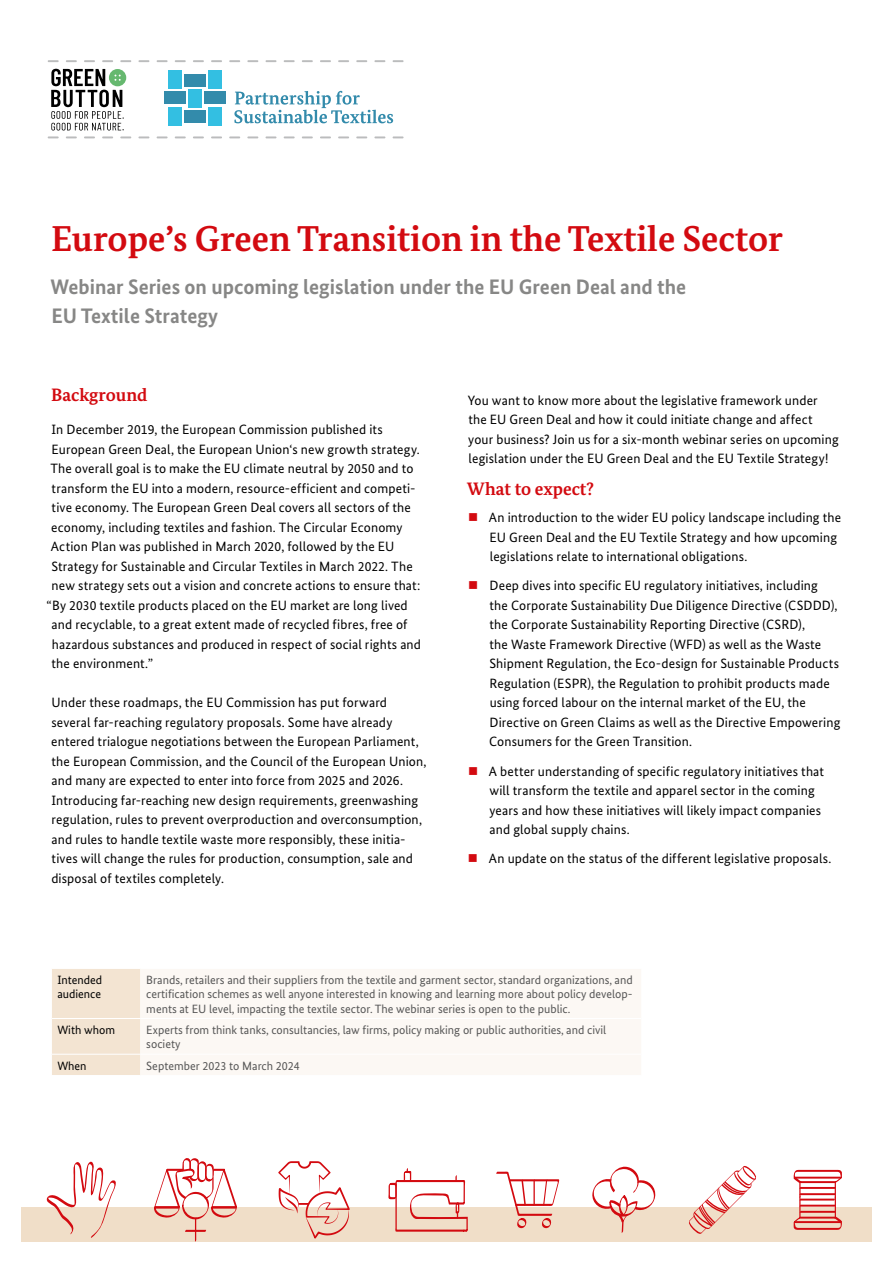
<style>
.page{position:relative;width:893px;height:1263px;background:#fff}
.page>*{position:absolute;margin:0;border:0;box-sizing:border-box;transform-origin:0 0}
.t1{font:700 36px "Bundes Serif";color:#d30a10}
.t2{font:700 21px/28.5px "Bundes Sans";color:#878786}
.t3{font:700 18px "Bundes Serif";color:#d30a10}
.t4{font:13.5px/19.5px "Bundes Sans";letter-spacing:.01em;color:#000}
.t5{font:12px/14.4px "Bundes Sans";color:#565656;text-align:justify}
.t6{font:12px/14.4px "Bundes Sans";color:#000}
</style>
<div class="page">
<svg style="left:138px;top:60px;width:11px;height:2px"></svg>
<svg style="left:157px;top:60px;width:11px;height:2px"></svg>
<svg style="left:175px;top:60px;width:11px;height:2px"></svg>
<svg style="left:193px;top:60px;width:11px;height:2px"></svg>
<svg style="left:211px;top:60px;width:11px;height:2px"></svg>
<svg style="left:48px;top:136px;width:11px;height:2px"></svg>
<svg style="left:66px;top:136px;width:11px;height:2px"></svg>
<svg style="left:84px;top:136px;width:11px;height:2px"></svg>
<svg style="left:102px;top:136px;width:11px;height:2px"></svg>
<svg style="left:120px;top:136px;width:11px;height:2px"></svg>
<svg style="left:138px;top:136px;width:11px;height:2px"></svg>
<svg style="left:157px;top:136px;width:11px;height:2px"></svg>
<svg style="left:175px;top:136px;width:11px;height:2px"></svg>
<svg style="left:193px;top:136px;width:11px;height:2px"></svg>
<svg style="left:211px;top:136px;width:11px;height:2px"></svg>
<svg style="left:229px;top:60px;width:11px;height:2px"></svg>
<svg style="left:247px;top:60px;width:11px;height:2px"></svg>
<svg style="left:266px;top:60px;width:10px;height:2px"></svg>
<svg style="left:284px;top:60px;width:11px;height:2px"></svg>
<svg style="left:302px;top:60px;width:11px;height:2px"></svg>
<svg style="left:320px;top:60px;width:11px;height:2px"></svg>
<svg style="left:338px;top:60px;width:11px;height:2px"></svg>
<svg style="left:356px;top:60px;width:11px;height:2px"></svg>
<svg style="left:374px;top:60px;width:11px;height:2px"></svg>
<svg style="left:229px;top:136px;width:11px;height:2px"></svg>
<svg style="left:247px;top:136px;width:11px;height:2px"></svg>
<svg style="left:266px;top:136px;width:10px;height:2px"></svg>
<svg style="left:284px;top:136px;width:11px;height:2px"></svg>
<svg style="left:302px;top:136px;width:11px;height:2px"></svg>
<svg style="left:320px;top:136px;width:11px;height:2px"></svg>
<svg style="left:338px;top:136px;width:11px;height:2px"></svg>
<svg style="left:356px;top:136px;width:11px;height:2px"></svg>
<svg style="left:374px;top:136px;width:11px;height:2px"></svg>
<svg style="left:393px;top:60px;width:11px;height:2px"></svg>
<svg style="left:393px;top:136px;width:11px;height:2px"></svg>
<div style="left:21px;top:1208px;width:851px;height:34px;background:#f0dec8"></div>
<div style="left:140px;top:969px;width:501px;height:106px;background:#fcf8f4"></div>
<div style="left:52px;top:969px;width:88px;height:106px;background:#f3e4d2"></div>
<hr style="left:52px;top:1018px;width:88px;height:1px;background:#fff">
<hr style="left:140px;top:1018px;width:501px;height:1px;background:#fff">
<hr style="left:52px;top:1054px;width:88px;height:1px;background:#fff">
<hr style="left:140px;top:1054px;width:501px;height:1px;background:#fff">
<svg style="left:45px;top:1161px;width:71px;height:77px"></svg>
<svg style="left:154px;top:1158px;width:83px;height:84px"></svg>
<svg style="left:278px;top:1161px;width:72px;height:77px"></svg>
<svg style="left:388px;top:1168px;width:80px;height:64px"></svg>
<svg style="left:496px;top:1171px;width:64px;height:57px"></svg>
<svg style="left:591px;top:1166px;width:66px;height:67px"></svg>
<svg style="left:688px;top:1166px;width:69px;height:68px"></svg>
<svg style="left:793px;top:1170px;width:49px;height:60px"></svg>
<svg style="left:48px;top:60px;width:83px;height:70px"></svg>
<div style="left:168px;top:70px;width:14px;height:19px;background:#33bfe2"></div>
<div style="left:208px;top:70px;width:14px;height:19px;background:#33bfe2"></div>
<div style="left:188px;top:89px;width:14px;height:19px;background:#33bfe2"></div>
<div style="left:164px;top:91px;width:22px;height:13px;background:#338bab"></div>
<div style="left:204px;top:91px;width:22px;height:13px;background:#338bab"></div>
<div style="left:184px;top:74px;width:22px;height:13px;background:#338bab"></div>
<div style="left:184px;top:110px;width:22px;height:13px;background:#338bab"></div>
<div style="left:168px;top:107px;width:14px;height:19px;background:#33bfe2"></div>
<div style="left:208px;top:107px;width:14px;height:19px;background:#33bfe2"></div>
<svg style="left:234px;top:91px;width:160px;height:33px"></svg>
<h1 class="t1" style="left:51px;top:217px;width:733px">Europe’s Green Transition in the Textile Sector</h1>
<h2 class="t2" style="left:50px;top:272px;width:637px">Webinar Series on upcoming legislation under the EU Green Deal and the<br>EU Textile Strategy</h2>
<h3 class="t3" style="left:51px;top:384px;width:98px">Background</h3>
<p class="t4" style="left:51px;top:420px;width:333px">In December 2019, the European Commission published its</p>
<p class="t4" style="left:52px;top:439px;width:370px">European Green Deal, the European Union‘s new growth strategy.</p>
<p class="t4" style="left:50px;top:459px;width:365px">The overall goal is to make the EU climate neutral by 2050 and to</p>
<p class="t4" style="left:52px;top:478px;width:365px">transform the EU into a modern, resource-efficient and competi-</p>
<p class="t4" style="left:52px;top:498px;width:361px">tive economy. The European Green Deal covers all sectors of the</p>
<p class="t4" style="left:51px;top:517px;width:353px">economy, including textiles and fashion. The Circular Economy</p>
<p class="t4" style="left:51px;top:537px;width:345px">Action Plan was published in March 2020, followed by the EU</p>
<p class="t4" style="left:51px;top:556px;width:363px">Strategy for Sustainable and Circular Textiles in March 2022. The</p>
<p class="t4" style="left:52px;top:576px;width:370px">new strategy sets out a vision and concrete actions to ensure that:</p>
<p class="t4" style="left:46px;top:595px;width:363px">“By 2030 textile products placed on the EU market are long lived</p>
<p class="t4" style="left:52px;top:615px;width:357px">and recyclable, to a great extent made of recycled fibres, free of</p>
<p class="t4" style="left:52px;top:634px;width:371px">hazardous substances and produced in respect of social rights and</p>
<p class="t4" style="left:52px;top:654px;width:103px">the environment.”</p>
<p class="t4" style="left:51px;top:693px;width:377px">Under these roadmaps, the EU Commission has put forward several far-reaching regulatory proposals. Some have already entered trialogue negotiations between the European Parliament, the European Commission, and the Council of the European Union, and many are expected to enter into force from 2025 and 2026.<br>Introducing far-reaching new design requirements, greenwashing regulation, rules to prevent overproduction and overconsumption, and rules to handle textile waste more responsibly, these initia&shy;tives will change the rules for production, consumption, sale and disposal of textiles completely.</p>
<p class="t4" style="left:468px;top:390px;width:373px">You want to know more about the legislative framework under the EU Green Deal and how it could initiate change and affect your business? Join us for a six-month webinar series on upcoming legislation under the EU Green Deal and the EU Textile Strategy!</p>
<h3 class="t3" style="left:467px;top:478px;width:128px">What to expect?</h3>
<p class="t4" style="left:489px;top:507px;width:354px">An introduction to the wider EU policy landscape including the<br>EU Green Deal and the EU Textile Strategy and how upcoming legislations relate to international obligations.</p>
<p class="t4" style="left:489px;top:576px;width:353px">Deep dives into specific EU regulatory initiatives, including<br>the Corporate Sustainability Due Diligence Directive (CSDDD), the Corporate Sustainability Reporting Directive (CSRD),<br>the Waste Framework Directive (WFD) as well as the Waste Shipment Regulation, the Eco-design for Sustainable Products Regulation (ESPR), the Regulation to prohibit products made using forced labour on the internal market of the EU, the Directive on Green Claims as well as the Directive Empowering Consumers for the Green Transition.</p>
<p class="t4" style="left:489px;top:761px;width:337px">A better understanding of specific regulatory initiatives that will transform the textile and apparel sector in the coming years and how these initiatives will likely impact companies and global supply chains.</p>
<p class="t4" style="left:489px;top:849px;width:344px">An update on the status of the different legislative proposals.</p>
<p class="t6" style="left:57px;top:972px;width:46px">Intended audience</p>
<p class="t5" style="left:146px;top:972px;width:488px">Brands, retailers and their suppliers from the textile and garment sector, standard organizations, and certification schemes as well anyone interested in knowing and learning more about policy develop&shy;ments at EU level, impacting the textile sector. The webinar series is open to the public.</p>
<p class="t6" style="left:57px;top:1022px;width:59px">With whom</p>
<p class="t5" style="left:146px;top:1022px;width:462px">Experts from think tanks, consultancies, law firms, policy making or public authorities, and civil society</p>
<p class="t6" style="left:57px;top:1058px;width:31px">When</p>
<p class="t5" style="left:146px;top:1058px;width:155px">September 2023 to March 2024</p>
</div>
